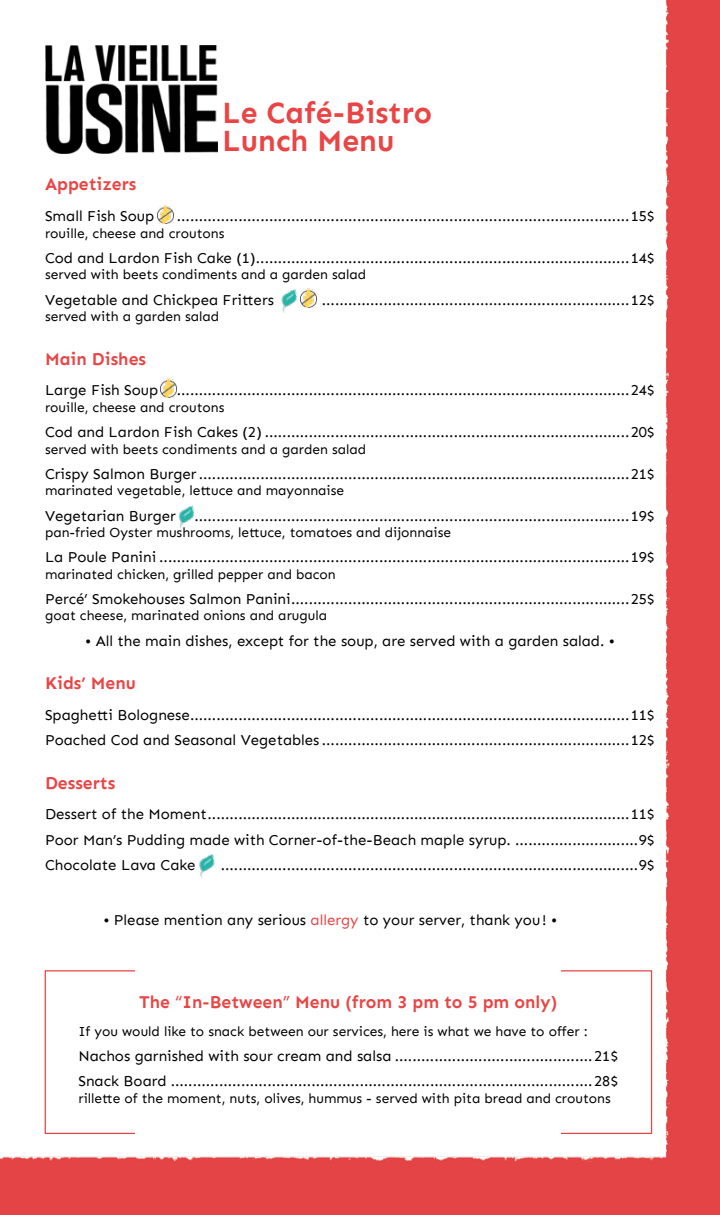
<style>
.page{position:relative;width:720px;height:1215px;background:#fff}
.page>*{position:absolute;margin:0;border:0;box-sizing:border-box;transform-origin:0 0}
.t1{font:700 30px "Sen";color:#e94545}
.t2{font:700 17.5px "Sen";color:#e94545}
.t3{font:15px/25.2px "Sen";color:#000}
.t4{font:13.75px "Sen";color:#000}
.s1{color:#e94545}
.s2{font-weight:400}
</style>
<div class="page">
<img style="left:0;top:0;width:720px;height:1215px">
<div style="left:136px;top:958px;width:425px;height:184px;background:#fff"></div>
<img style="left:45px;top:45px;width:173px;height:109px">
<img style="left:158px;top:205px;width:16px;height:19px">
<img style="left:302px;top:289px;width:14px;height:18px">
<img style="left:161px;top:379px;width:16px;height:18px">
<img style="left:174px;top:505px;width:25px;height:25px">
<img style="left:195px;top:854px;width:25px;height:25px">
<img style="left:277px;top:289px;width:25px;height:25px">
<h1 class="t1" style="left:222px;top:96px;width:211px">Le Café-Bistro</h1>
<h1 class="t1" style="left:222px;top:124px;width:174px">Lunch Menu</h1>
<p class="t2" style="left:45px;top:174px;width:93px">Appetizers</p>
<p class="t3" style="left:45px;top:204px;width:111px">Small Fish Soup</p>
<p class="t3" style="left:177px;top:204px;width:480px">.......................................................................................................15$</p>
<p class="t4" style="left:45px;top:225px;width:181px">rouille, cheese and croutons</p>
<p class="t3" style="left:45px;top:245px;width:611px">Cod and Lardon Fish Cake (1).....................................................................................14$</p>
<p class="t4" style="left:45px;top:267px;width:323px">served with beets condiments and a garden salad</p>
<p class="t3" style="left:45px;top:287px;width:231px">Vegetable and Chickpea Fritters</p>
<p class="t3" style="left:322px;top:287px;width:335px">......................................................................12$</p>
<p class="t4" style="left:45px;top:308px;width:176px">served with a garden salad</p>
<p class="t2" style="left:45px;top:349px;width:103px">Main Dishes</p>
<p class="t3" style="left:45px;top:378px;width:612px">Large Fish Soup .......................................................................................................24$</p>
<p class="t4" style="left:45px;top:399px;width:181px">rouille, cheese and croutons</p>
<p class="t3" style="left:45px;top:419px;width:611px">Cod and Lardon Fish Cakes (2) ...................................................................................20$</p>
<p class="t4" style="left:45px;top:441px;width:323px">served with beets condiments and a garden salad</p>
<p class="t3" style="left:45px;top:461px;width:611px">Crispy Salmon Burger..................................................................................................21$</p>
<p class="t4" style="left:45px;top:483px;width:301px">marinated vegetable, lettuce and mayonnaise</p>
<p class="t3" style="left:45px;top:503px;width:611px">Vegetarian Burger ...................................................................................................19$</p>
<p class="t4" style="left:45px;top:524px;width:408px">pan-fried Oyster mushrooms, lettuce, tomatoes and dijonnaise</p>
<p class="t3" style="left:45px;top:545px;width:611px">La Poule Panini ...........................................................................................................19$</p>
<p class="t4" style="left:45px;top:566px;width:292px">marinated chicken, grilled pepper and bacon</p>
<p class="t3" style="left:45px;top:586px;width:611px">Percé’ Smokehouses Salmon Panini.............................................................................25$</p>
<p class="t4" style="left:45px;top:608px;width:284px">goat cheese, marinated onions and arugula</p>
<p class="t3" style="left:85px;top:628px;width:531px">• All the main dishes, except for the soup, are served with a garden salad. •</p>
<p class="t2" style="left:45px;top:673px;width:92px">Kids’ Menu</p>
<p class="t3" style="left:45px;top:702px;width:611px">Spaghetti Bolognese....................................................................................................11$<br>Poached Cod and Seasonal Vegetables ......................................................................12$</p>
<p class="t2" style="left:45px;top:773px;width:72px">Desserts</p>
<p class="t3" style="left:45px;top:802px;width:611px;text-align:justify">Dessert of the Moment................................................................................................11$ Poor Man’s Pudding made with Corner-of-the-Beach maple syrup. ............................9$ Chocolate Lava Cake</p>
<p class="t3" style="left:221px;top:852px;width:436px">...............................................................................................9$</p>
<p class="t3" style="left:103px;top:908px;width:455px">• Please mention any serious <span class="s1">allergy</span> to your server, thank you! •</p>
<p class="t2" style="left:139px;top:992px;width:420px">The <span class="s2">“</span>In-Between<span class="s2">”</span> Menu (from 3 pm to 5 pm only)</p>
<p class="t4" style="left:78px;top:1023px;width:511px">If you would like to snack between our services, here is what we have to offer :</p>
<p class="t3" style="left:78px;top:1043px;width:541px">Nachos garnished with sour cream and salsa .............................................21$<br>Snack Board ................................................................................................28$</p>
<p class="t4" style="left:78px;top:1090px;width:534px">rillette of the moment, nuts, olives, hummus - served with pita bread and croutons</p>
</div>
